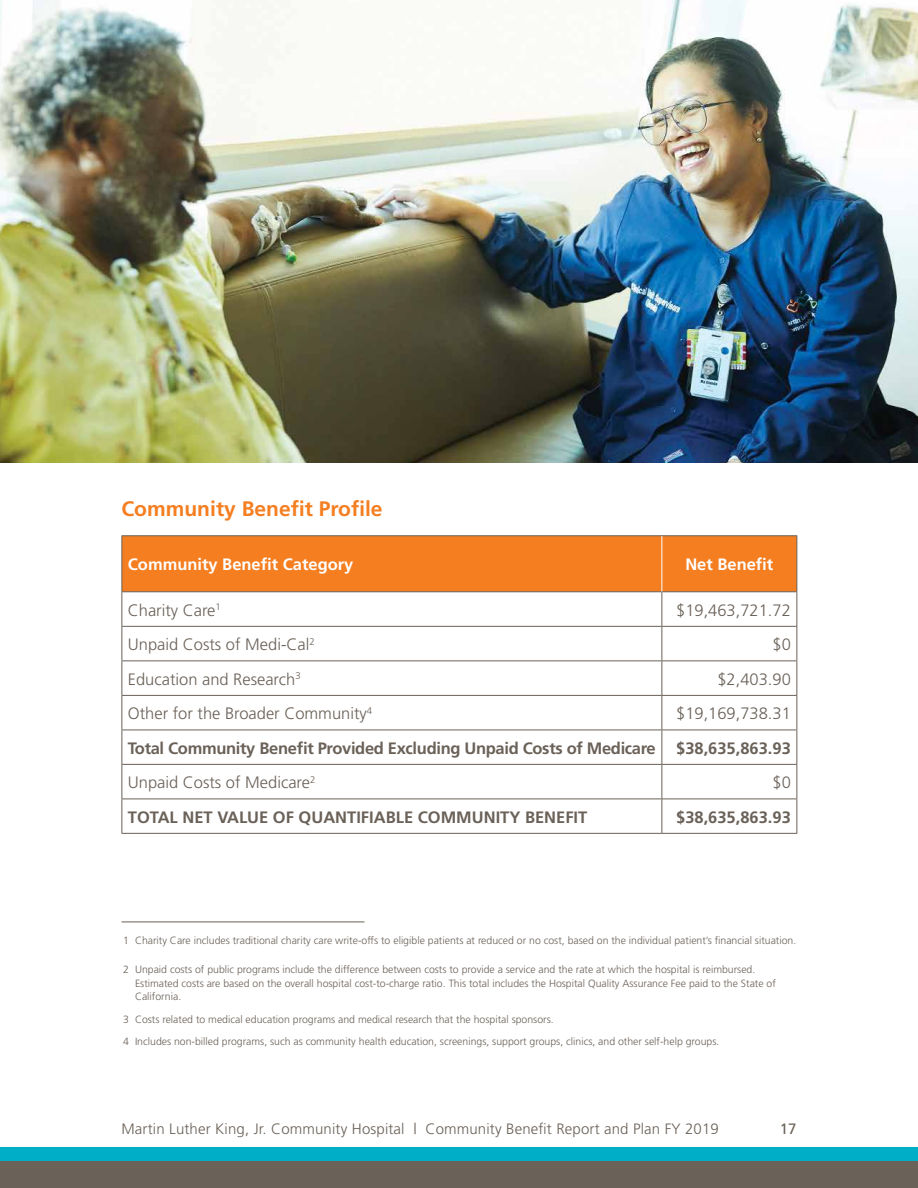
<style>
.page{position:relative;width:918px;height:1188px;background:#fff}
.page>*{position:absolute;margin:0;border:0;box-sizing:border-box;transform-origin:0 0}
.t1{font:700 21px "Frutiger";color:#f57e20}
.t2{font:300 16.5px "Frutiger";color:#6a6158}
.t3{font:700 16.5px/34.5px "Frutiger";letter-spacing:-.02em;color:#6a6158}
.t4{font:700 16.5px "Frutiger";color:#6a6158}
.t5{font:700 16.5px "Frutiger";color:#fff}
.t6{font:300 15px "Frutiger";letter-spacing:.01em;color:#6a6158}
.t7{font:15px "Frutiger";color:#6a6158}
.t8{font:300 10.5px/13.5px "Frutiger";color:#6a6158}
.s1{font-weight:300}
</style>
<div class="page">
<div style="left:0;top:1148px;width:918px;height:13px;background:#00aec7"></div>
<div style="left:0;top:1161px;width:918px;height:27px;background:#6a6158"></div>
<img style="left:0;top:0;width:918px;height:462px">
<div style="left:123px;top:536px;width:673px;height:55px;background:#f57e20"></div>
<hr style="left:122px;top:535px;width:540px;height:1px;background:#6a6158">
<hr style="left:122px;top:536px;width:1px;height:55px;background:#6a6158">
<hr style="left:662px;top:535px;width:135px;height:1px;background:#6a6158">
<hr style="left:796px;top:536px;width:1px;height:55px;background:#6a6158">
<hr style="left:122px;top:591px;width:540px;height:1px;background:#6a6158">
<hr style="left:122px;top:592px;width:1px;height:34px;background:#6a6158">
<hr style="left:662px;top:591px;width:135px;height:1px;background:#6a6158">
<hr style="left:662px;top:592px;width:1px;height:34px;background:#6a6158">
<hr style="left:796px;top:592px;width:1px;height:34px;background:#6a6158">
<hr style="left:122px;top:626px;width:540px;height:1px;background:#6a6158">
<hr style="left:122px;top:627px;width:1px;height:33px;background:#6a6158">
<hr style="left:662px;top:626px;width:135px;height:1px;background:#6a6158">
<hr style="left:662px;top:627px;width:1px;height:33px;background:#6a6158">
<hr style="left:796px;top:627px;width:1px;height:33px;background:#6a6158">
<hr style="left:122px;top:660px;width:540px;height:1px;background:#6a6158">
<hr style="left:122px;top:661px;width:1px;height:34px;background:#6a6158">
<hr style="left:662px;top:660px;width:135px;height:1px;background:#6a6158">
<hr style="left:662px;top:661px;width:1px;height:34px;background:#6a6158">
<hr style="left:796px;top:661px;width:1px;height:34px;background:#6a6158">
<hr style="left:122px;top:695px;width:540px;height:1px;background:#6a6158">
<hr style="left:122px;top:696px;width:1px;height:34px;background:#6a6158">
<hr style="left:662px;top:695px;width:135px;height:1px;background:#6a6158">
<hr style="left:662px;top:696px;width:1px;height:34px;background:#6a6158">
<hr style="left:796px;top:696px;width:1px;height:34px;background:#6a6158">
<hr style="left:122px;top:730px;width:540px;height:1px;background:#6a6158">
<hr style="left:122px;top:730px;width:1px;height:34px;background:#6a6158">
<hr style="left:662px;top:730px;width:135px;height:1px;background:#6a6158">
<hr style="left:662px;top:730px;width:1px;height:34px;background:#6a6158">
<hr style="left:796px;top:730px;width:1px;height:34px;background:#6a6158">
<hr style="left:122px;top:764px;width:540px;height:1px;background:#6a6158">
<hr style="left:122px;top:765px;width:1px;height:34px;background:#6a6158">
<hr style="left:662px;top:764px;width:135px;height:1px;background:#6a6158">
<hr style="left:662px;top:765px;width:1px;height:34px;background:#6a6158">
<hr style="left:796px;top:765px;width:1px;height:34px;background:#6a6158">
<hr style="left:122px;top:799px;width:540px;height:1px;background:#6a6158">
<hr style="left:122px;top:799px;width:1px;height:34px;background:#6a6158">
<hr style="left:662px;top:799px;width:135px;height:1px;background:#6a6158">
<hr style="left:662px;top:799px;width:1px;height:34px;background:#6a6158">
<hr style="left:796px;top:799px;width:1px;height:34px;background:#6a6158">
<hr style="left:122px;top:833px;width:540px;height:1px;background:#6a6158">
<hr style="left:662px;top:833px;width:135px;height:1px;background:#6a6158">
<hr style="left:662px;top:536px;width:1px;height:55px;background:#fff">
<hr style="left:122px;top:922px;width:242px;height:1px;background:#6a6158">
<h1 class="t1" style="left:122px;top:497px;width:263px">Community Benefit Profile</h1>
<h2 class="t5" style="left:128px;top:555px;width:227px">Community Benefit Category</h2>
<h2 class="t5" style="left:685px;top:555px;width:90px">Net Benefit</h2>
<h2 class="t2" style="left:128px;top:601px;width:95px">Charity Care<sup>1</sup></h2>
<h2 class="t2" style="left:676px;top:600px;width:116px">$19,463,721.72</h2>
<h2 class="t2" style="left:128px;top:635px;width:188px">Unpaid Costs of Medi-Cal<sup>2</sup></h2>
<h2 class="t2" style="left:773px;top:635px;width:20px">$0</h2>
<h2 class="t2" style="left:128px;top:670px;width:174px">Education and Research<sup>3</sup></h2>
<h2 class="t2" style="left:717px;top:670px;width:75px">$2,403.90</h2>
<h2 class="t2" style="left:128px;top:704px;width:246px">Other for the Broader Community<sup>4</sup></h2>
<h2 class="t2" style="left:676px;top:704px;width:116px">$19,169,738.31</h2>
<h2 class="t3" style="left:128px;top:730px;width:665px">Total Community Benefit Provided Excluding Unpaid Costs of Medicare $38,635,863.93<br><span class="s1">Unpaid Costs of Medicare</span><sup>2</sup></h2>
<h2 class="t2" style="left:773px;top:773px;width:20px">$0</h2>
<h2 class="t4" style="left:128px;top:807px;width:461px">TOTAL NET VALUE OF QUANTIFIABLE COMMUNITY BENEFIT</h2>
<h2 class="t4" style="left:676px;top:807px;width:116px">$38,635,863.93</h2>
<p class="t8" style="left:123px;top:933px;width:675px">1 Charity Care includes traditional charity care write-offs to eligible patients at reduced or no cost, based on the individual patient’s financial situation.</p>
<p class="t8" style="left:135px;top:963px;width:642px;text-indent:-12px">2 Unpaid costs of public programs include the difference between costs to provide a service and the rate at which the hospital is reimbursed.<br>Estimated costs are based on the overall hospital cost-to-charge ratio. This total includes the Hospital Quality Assurance Fee paid to the State of<br>California.</p>
<p class="t8" style="left:123px;top:1008px;width:598px;line-height:22.2px">3 Costs related to medical education programs and medical research that the hospital sponsors.<br>4 Includes non-billed programs, such as community health education, screenings, support groups, clinics, and other self-help groups.</p>
<h3 class="t6" style="left:122px;top:1120px;width:599px">Martin Luther King, Jr. Community Hospital | Community Benefit Report and Plan FY 2019</h3>
<h3 class="t7" style="left:780px;top:1120px;width:18px">17</h3>
</div>
